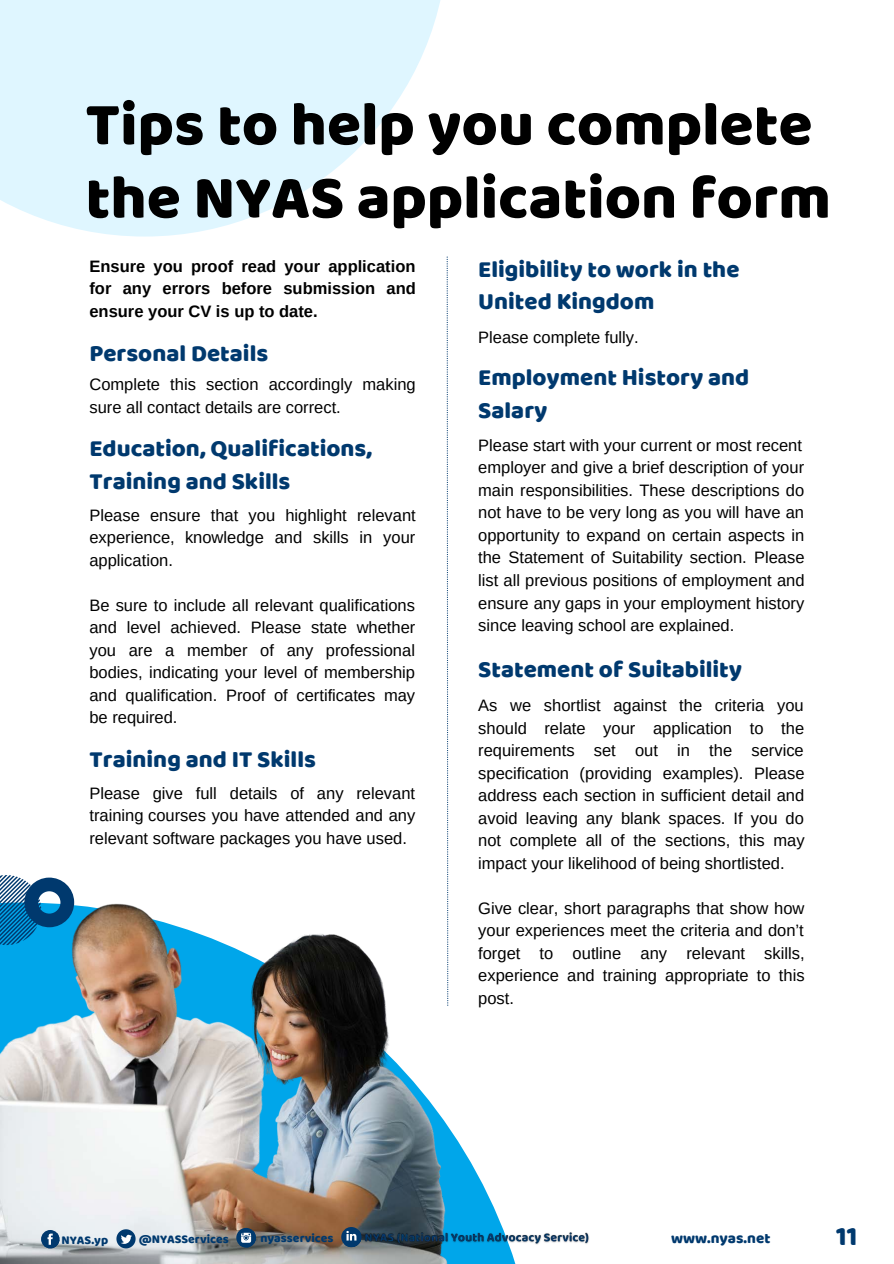
<style>
.page{position:relative;width:894px;height:1264px;background:#fff}
.page>*{position:absolute;margin:0;border:0;box-sizing:border-box;transform-origin:0 0}
.t1{font:62.1px "Baloo Thambi";color:#000}
.t2{font:27px "Baloo Thambi";color:#00396e}
.t3{font:24px/32.7px "Baloo Thambi";color:#00396e}
.t4{font:16.5px/22.5px "Arimo";color:#000;text-align:justify}
.t5{font:700 16.5px/22.5px "Arimo";color:#000;text-align:justify}
.t6{font:15.15px "Baloo Thambi";color:#00396e}
.t7{font:12.3px "Baloo Thambi";color:#00396e}
</style>
<div class="page">
<img style="left:0;top:876px;width:515px;height:387px">
<svg style="left:41px;top:1229px;width:18px;height:19px"></svg>
<svg style="left:44px;top:1232px;width:16px;height:17px"></svg>
<svg style="left:116px;top:1229px;width:19px;height:19px"></svg>
<svg style="left:341px;top:1226px;width:20px;height:21px"></svg>
<svg style="left:344px;top:1229px;width:17px;height:19px"></svg>
<img style="left:361px;top:1225px;width:228px;height:25px">
<svg style="left:236px;top:1227px;width:20px;height:20px"></svg>
<svg style="left:239px;top:1230px;width:18px;height:18px"></svg>
<svg style="left:0;top:0;width:441px;height:236px;fill:#dff6ff"></svg>
<svg style="left:0;top:875px;width:75px;height:70px;background:#2f81b1"></svg>
<svg style="left:446px;top:256px;width:2px;height:749px"></svg>
<p class="t1" style="left:86px;top:79px;width:728px">Tips to help you complete</p>
<p class="t1" style="left:86px;top:152px;width:746px">the NYAS application form</p>
<p class="t5" style="left:89px;top:255px;width:328px">Ensure you proof read your application for any errors before submission and ensure your CV is up to date.</p>
<p class="t3" style="left:89px;top:338px;width:180px">Personal Details</p>
<p class="t4" style="left:89px;top:373px;width:328px">Complete this section accordingly making sure all contact details are correct.</p>
<p class="t3" style="left:89px;top:433px;width:284px">Education, Qualifications,</p>
<p class="t3" style="left:89px;top:466px;width:202px">Training and Skills</p>
<p class="t4" style="left:89px;top:503px;width:328px">Please ensure that you highlight relevant experience, knowledge and skills in your application.</p>
<p class="t4" style="left:89px;top:593px;width:327px">Be sure to include all relevant qualifications and level achieved. Please state whether you are a member of any professional bodies, indicating your level of membership and qualification. Proof of certificates may be required.</p>
<p class="t3" style="left:89px;top:744px;width:228px">Training and IT Skills</p>
<p class="t4" style="left:89px;top:781px;width:327px">Please give full details of any relevant training courses you have attended and any relevant software packages you have used.</p>
<p class="t3" style="left:478px;top:253px;width:263px">Eligibility to work in the</p>
<p class="t3" style="left:478px;top:286px;width:178px">United Kingdom</p>
<p class="t4" style="left:478px;top:325px;width:162px">Please complete fully.</p>
<p class="t3" style="left:478px;top:362px;width:272px">Employment History and<br>Salary</p>
<p class="t4" style="left:478px;top:434px;width:325px">Please start with your current or most recent</p>
<p class="t4" style="left:478px;top:456px;width:328px">employer and give a brief description of your main responsibilities. These descriptions do not have to be very long as you will have an opportunity to expand on certain aspects in the Statement of Suitability section. Please list all previous positions of employment and ensure any gaps in your employment history since leaving school are explained.</p>
<p class="t3" style="left:478px;top:653px;width:265px">Statement of Suitability</p>
<p class="t4" style="left:478px;top:694px;width:328px">As we shortlist against the criteria you should relate your application to the requirements set out in the service specification (providing examples). Please address each section in sufficient detail and avoid leaving any blank spaces. If you do not complete all of the sections, this may impact your likelihood of being shortlisted.</p>
<p class="t4" style="left:478px;top:896px;width:328px">Give clear, short paragraphs that show how your experiences meet the criteria and don’t forget to outline any relevant skills, experience and training appropriate to this post.</p>
<p class="t7" style="left:62px;top:1230px;width:48px">NYAS.yp</p>
<p class="t7" style="left:139px;top:1229px;width:92px">@NYASServices</p>
<p class="t7" style="left:260px;top:1228px;width:75px">nyasservices</p>
<p class="t6" style="left:671px;top:1226px;width:101px">www.nyas.net</p>
<p class="t2" style="left:835px;top:1216px;width:23px">11</p>
</div>
